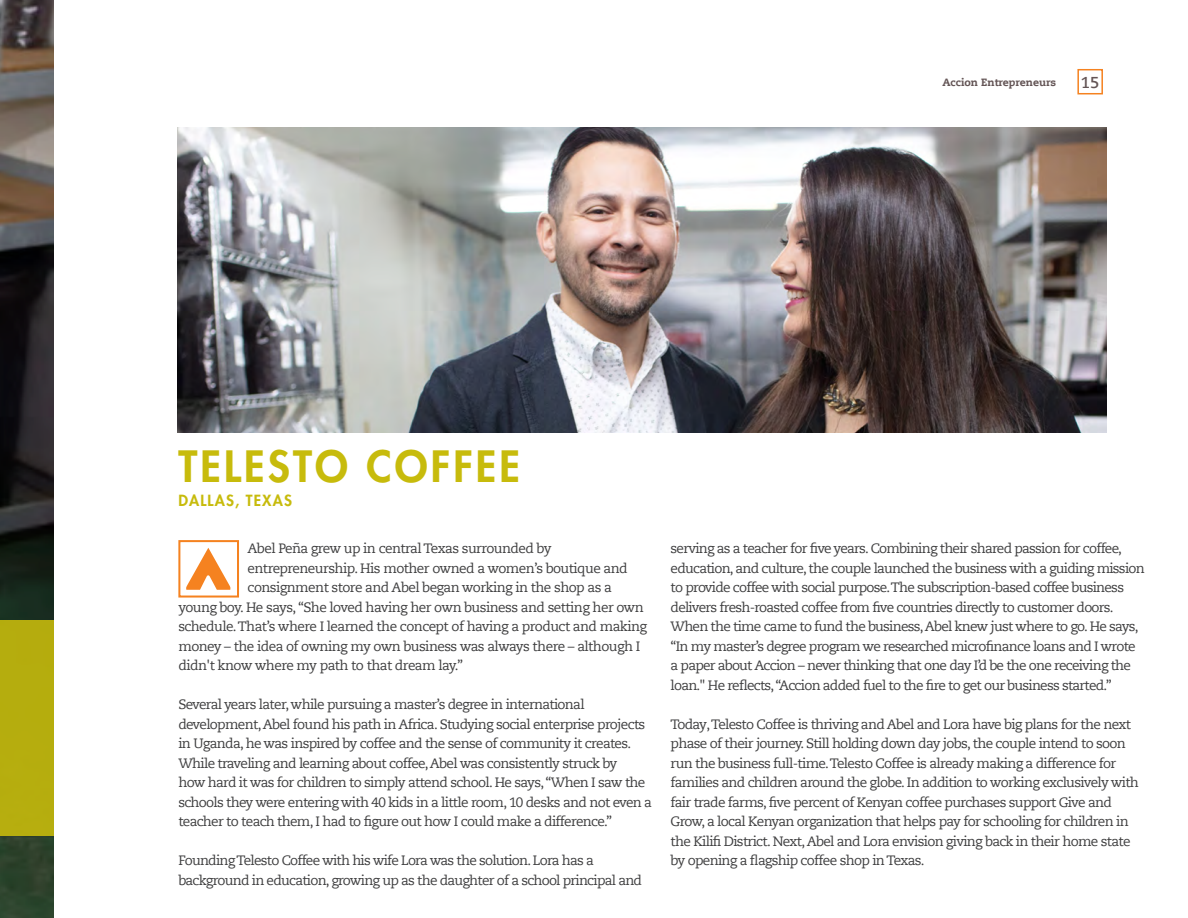
<style>
.page{position:relative;width:1188px;height:918px;background:#fff}
.page>*{position:absolute;margin:0;border:0;box-sizing:border-box;transform-origin:0 0}
.Body_Text_Indent{font:800 42px "Futura Std";letter-spacing:.075em;color:#c7bb0c}
.pn{font:700 15.75px "Caecilia Com 75";color:#645556}
.Body_Text_Indent-2{font:800 15px "Futura Std";letter-spacing:.075em;color:#c7bb0c}
.t1{font:13.5px/19.5px "Caecilia Com 55 Roman";letter-spacing:-.05em;color:#3e3e3f}
.pn_2{font:800 10.5px "Caecilia Com 85";color:#645556}
</style>
<div class="page">
<img style="left:0;top:0;width:54px;height:918px">
<div style="left:0;top:620px;width:54px;height:216px;background:#b5ad0e"></div>
<img style="left:177px;top:128px;width:929px;height:305px">
<div style="left:1077px;top:69px;width:26px;height:25px;border:2px solid #f58220"></div>
<div style="left:178px;top:540px;width:61px;height:58px;border:2px solid #f58220"></div>
<svg style="left:186px;top:548px;width:44px;height:42px"></svg>
<p class="pn_2" style="left:942px;top:75px;width:115px">Accion Entrepreneurs</p>
<p class="pn" style="left:1081px;top:72px;width:20px">15</p>
<p class="Body_Text_Indent" style="left:178px;top:440px;width:343px">TELESTO COFFEE</p>
<p class="Body_Text_Indent-2" style="left:178px;top:491px;width:115px">DALLAS, TEXAS</p>
<p class="t1" style="left:248px;top:539px;width:305px">Abel Peña grew up in central Texas surrounded by</p>
<p class="t1" style="left:248px;top:558px;width:382px">entrepreneurship. His mother owned a women’s boutique and</p>
<p class="t1" style="left:248px;top:578px;width:366px">consignment store and Abel began working in the shop as a</p>
<p class="t1" style="left:178px;top:597px;width:467px">young boy. He says, “She loved having her own business and setting her own</p>
<p class="t1" style="left:178px;top:617px;width:470px">schedule. That’s where I learned the concept of having a product and making</p>
<p class="t1" style="left:178px;top:636px;width:463px">money – the idea of owning my own business was always there – although I</p>
<p class="t1" style="left:178px;top:656px;width:286px">didn't know where my path to that dream lay.”</p>
<p class="t1" style="left:178px;top:695px;width:475px">Several years later, while pursuing a master’s degree in international development, Abel found his path in Africa. Studying social enterprise projects in Uganda, he was inspired by coffee and the sense of community it creates.<br>While traveling and learning about coffee, Abel was consistently struck by<br>how hard it was for children to simply attend school. He says, “When I saw the schools they were entering with 40 kids in a little room, 10 desks and not even a teacher to teach them, I had to figure out how I could make a difference.”</p>
<p class="t1" style="left:178px;top:851px;width:465px">Founding Telesto Coffee with his wife Lora was the solution. Lora has a background in education, growing up as the daughter of a school principal and</p>
<p class="t1" style="left:671px;top:539px;width:476px">serving as a teacher for five years. Combining their shared passion for coffee, education, and culture, the couple launched the business with a guiding mission to provide coffee with social purpose. The subscription-based coffee business delivers fresh-roasted coffee from five countries directly to customer doors.<br>When the time came to fund the business, Abel knew just where to go. He says, “In my master’s degree program we researched microfinance loans and I wrote a paper about Accion – never thinking that one day I’d be the one receiving the loan." He reflects, “Accion added fuel to the fire to get our business started.”</p>
<p class="t1" style="left:671px;top:714px;width:470px">Today, Telesto Coffee is thriving and Abel and Lora have big plans for the next phase of their journey. Still holding down day jobs, the couple intend to soon run the business full-time. Telesto Coffee is already making a difference for families and children around the globe. In addition to working exclusively with fair trade farms, five percent of Kenyan coffee purchases support Give and Grow, a local Kenyan organization that helps pay for schooling for children in the Kilifi District. Next, Abel and Lora envision giving back in their home state by opening a flagship coffee shop in Texas.</p>
</div>
